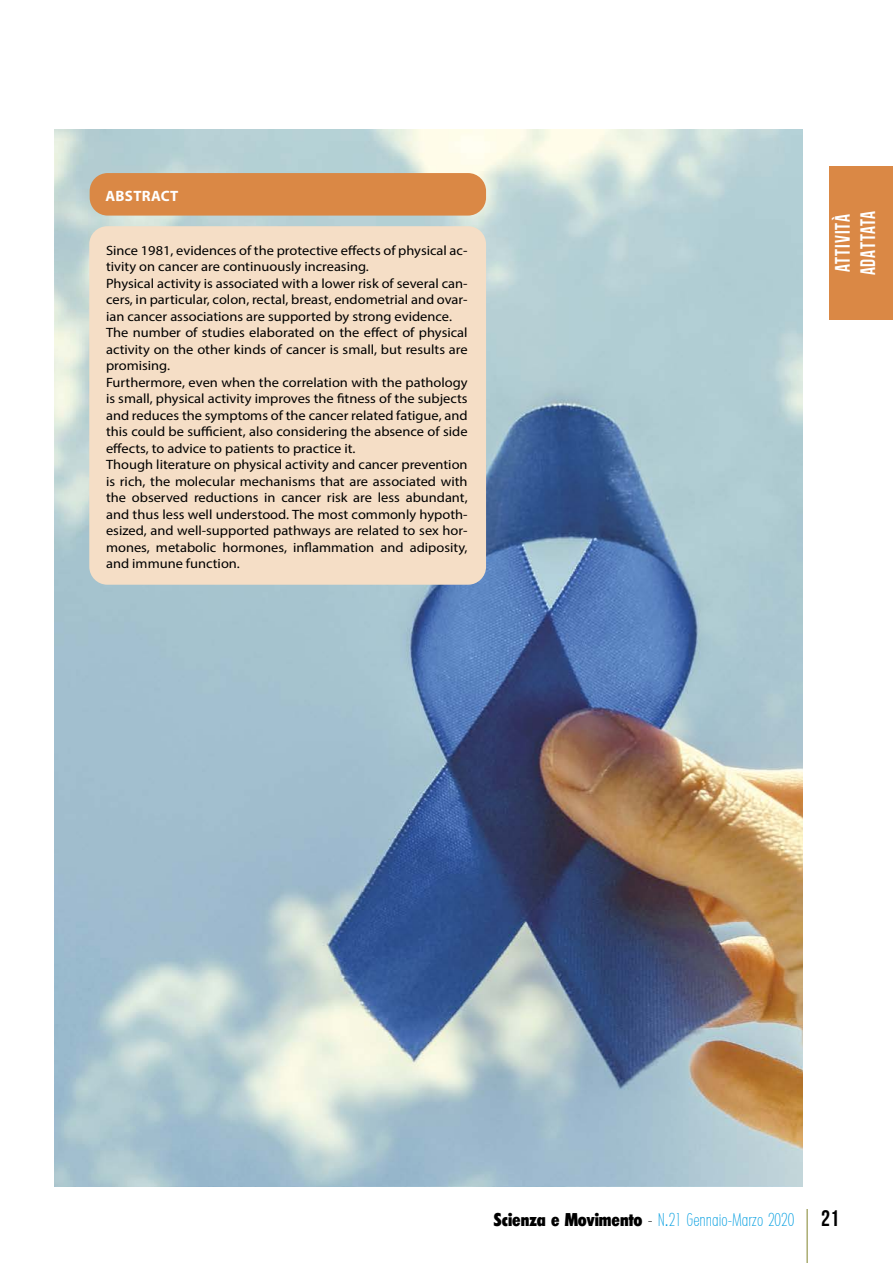
<style>
.page{position:relative;width:893px;height:1263px;background:#fff}
.page>*{position:absolute;margin:0;border:0;box-sizing:border-box;transform-origin:0 0}
.t1{font:21px/25.2px "Bebas Neue";letter-spacing:.05em;color:#fff;scale:.93 1}
.t2{font:200 condensed 18px "Limerick";color:#009de0;scale:.9 1}
.t3{font:700 15px "Myriad Pro";letter-spacing:.02em;color:#fff}
.t4{font:13.5px/16.5px "Myriad Pro";color:#000;scale:1.07 1}
.s1{font-weight:800;color:#000}
.s2{color:#000}
.s3{font-family:"Arial Narrow";font-weight:400;font-stretch:normal}
.s4{font-family:"Bebas Neue";font-weight:400;font-stretch:normal;font-size:22.5px;color:#000}
</style>
<div class="page">
<div style="left:829px;top:167px;width:64px;height:153px;background:#da8845"></div>
<hr style="left:806px;top:1209px;width:2px;height:54px;background:#aaad72">
<img style="left:54px;top:130px;width:749px;height:1056px">
<div style="left:89px;top:226px;width:397px;height:359px;background:#f5dec6;border-radius:18px"></div>
<div style="left:90px;top:173px;width:396px;height:43px;background:#da8845;border-radius:18px"></div>
<p class="t3" style="left:106px;top:186px;width:75px">ABSTRACT</p>
<p class="t4" style="left:106px;top:242px;width:339px">Since 1981, evidences of the protective effects of physical ac&shy;tivity on cancer are continuously increasing.<br>Physical activity is associated with a lower risk of several can&shy;cers, in particular, colon, rectal, breast, endometrial and ovar&shy;ian cancer associations are supported by strong evidence.<br>The number of studies elaborated on the effect of physical activity on the other kinds of cancer is small, but results are promising.<br>Furthermore, even when the correlation with the pathology is small, physical activity improves the fitness of the subjects and reduces the symptoms of the cancer related fatigue, and this could be sufficient, also considering the absence of side effects, to advice to patients to practice it.<br>Though literature on physical activity and cancer prevention is rich, the molecular mechanisms that are associated with the observed reductions in cancer risk are less abundant, and thus less well understood. The most commonly hypoth&shy;esized, and well-supported pathways are related to sex hor&shy;mones, metabolic hormones, inflammation and adiposity, and immune function.</p>
<h1 class="t1" style="left:830px;top:275px;width:71px;rotate:-90deg">attività adattata</h1>
<h2 class="t2" style="left:494px;top:1209px;width:385px"><span class="s1">Scienza e Movimento</span> <span class="s2">-</span> N<span class="s3">.</span>21 Gennaio-Marzo 2020 <span class="s4">21</span></h2>
</div>
